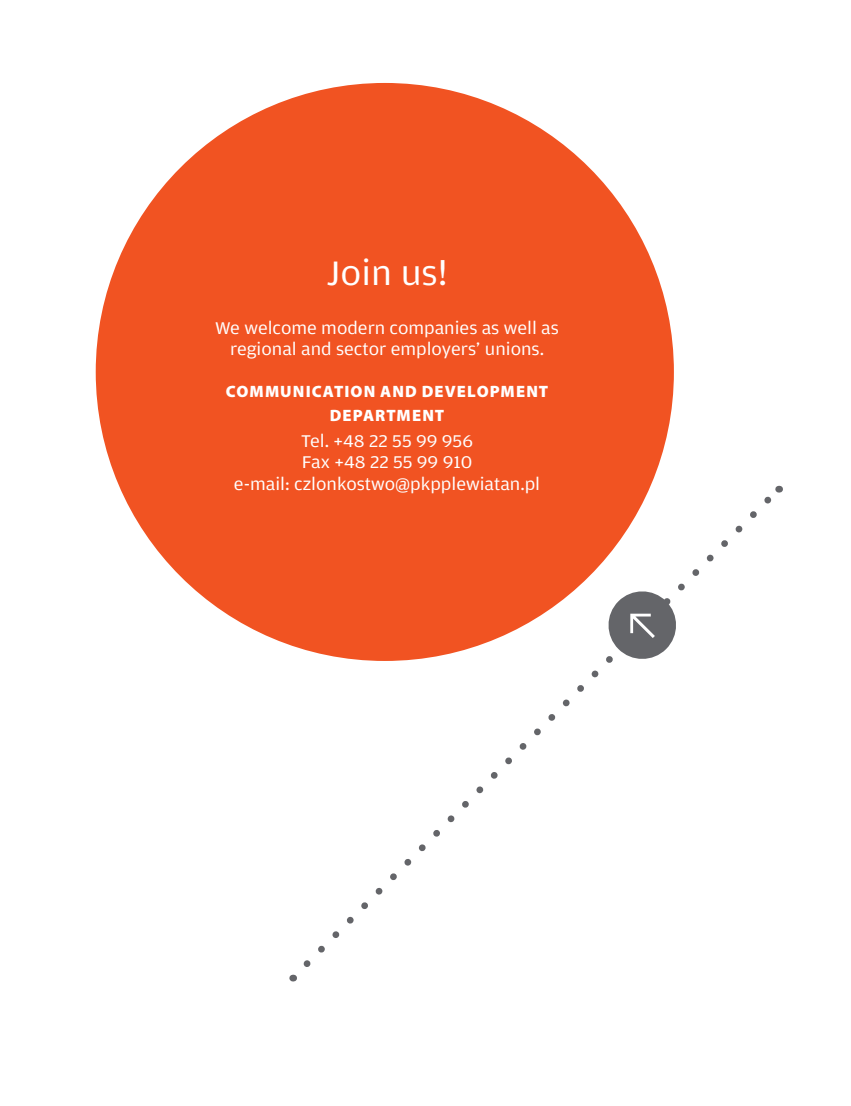
<style>
.page{position:relative;width:851px;height:1106px;background:#fff}
.page>*{position:absolute;margin:0;border:0;box-sizing:border-box;transform-origin:0 0}
.t1{font:36px "Amplitude Wide";color:#fff}
.t2{font:18px/21.6px "Amplitude Wide";color:#fff;text-align:center}
.t3{font:900 16.5px "Myriad Pro";letter-spacing:.065em;color:#fff}
</style>
<div class="page">
<div style="left:96px;top:83px;width:577px;height:578px;background:#f15322;border-radius:50%"></div>
<svg style="left:297px;top:487px;width:484px;height:480px"></svg>
<svg style="left:605px;top:588px;width:74px;height:74px"></svg>
<p class="t1" style="left:326px;top:250px;width:123px">Join us!</p>
<p class="t2" style="left:215px;top:317px;width:345px">We welcome modern companies as well as regional and sector employers’ unions.</p>
<p class="t3" style="left:226px;top:380px;width:324px">COMMUNICATION AND DEVELOPMENT</p>
<p class="t3" style="left:330px;top:404px;width:116px">DEPARTMENT</p>
<p class="t2" style="left:301px;top:430px;width:173px">Tel. +48 22 55 99 956</p>
<p class="t2" style="left:302px;top:451px;width:172px">Fax +48 22 55 99 910</p>
<p class="t2" style="left:234px;top:473px;width:308px">e-mail: czlonkostwo@pkpplewiatan.pl</p>
</div>
